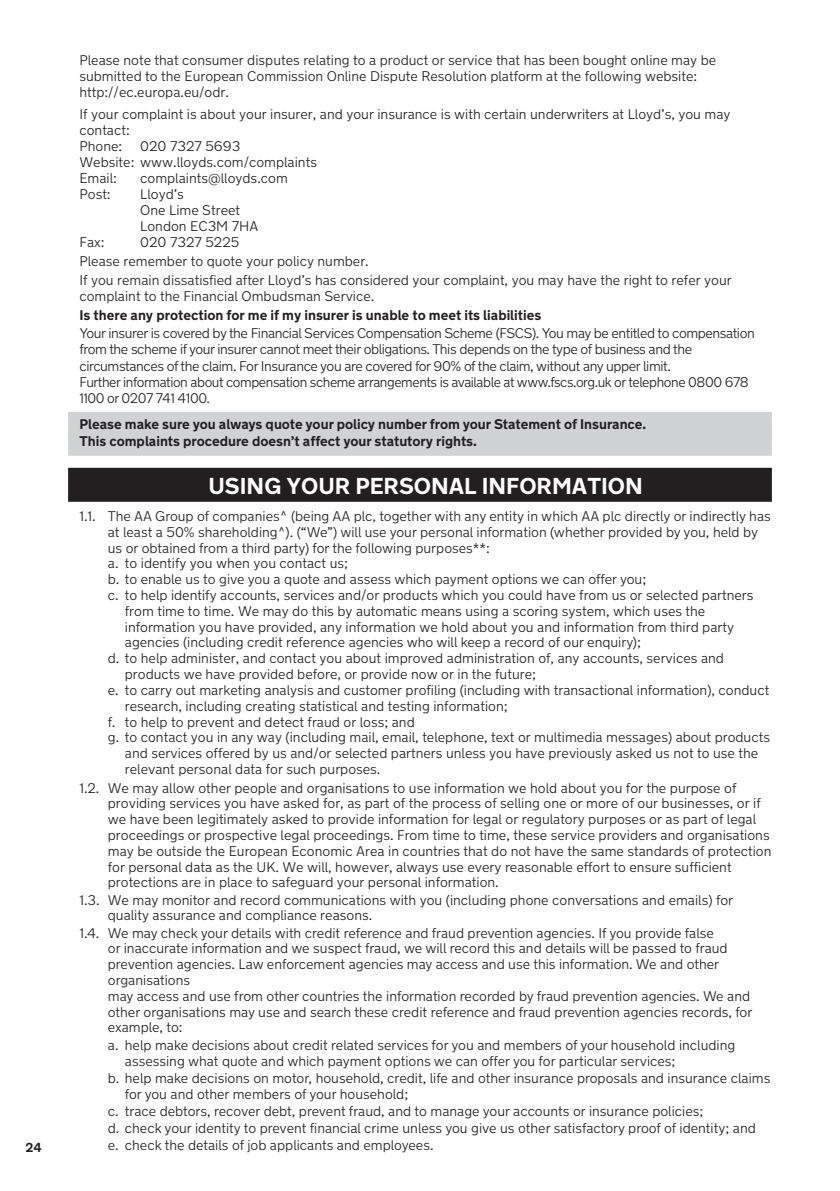
<style>
.page{position:relative;width:840px;height:1191px;background:#fff}
.page>*{position:absolute;margin:0;border:0;box-sizing:border-box;transform-origin:0 0}
._01_main_head{font:700 23px "New Transport";color:#fff}
.t1{font:300 14px/15.8px "New Transport";color:#231f20}
.t2{font:300 14px/16px "New Transport";letter-spacing:-.03em;color:#231f20}
._04_Orange_Rule_Head{font:700 14px "New Transport";color:#231f20}
.t3{font:700 13px "New Transport";color:#231f20}
</style>
<div class="page">
<div style="left:68px;top:412px;width:703px;height:28px;background:#d1d2d4"></div>
<div style="left:68px;top:428px;width:703px;height:28px;background:#d1d2d4"></div>
<div style="left:68px;top:468px;width:703px;height:34px;background:#231f20"></div>
<p class="t3" style="left:25px;top:1138px;width:18px">24</p>
<p class="t1" style="left:79px;top:52px;width:638px">Please note that consumer disputes relating to a product or service that has been bought online may be submitted to the European Commission Online Dispute Resolution platform at the following website: http://ec.europa.eu/odr.</p>
<p class="t1" style="left:79px;top:106px;width:652px">If your complaint is about your insurer, and your insurance is with certain underwriters at Lloyd’s, you may contact:</p>
<p class="t1" style="left:79px;top:138px;width:44px">Phone:</p>
<p class="t1" style="left:140px;top:138px;width:102px">020 7327 5693</p>
<p class="t1" style="left:79px;top:154px;width:239px">Website: www.lloyds.com/complaints</p>
<p class="t1" style="left:79px;top:170px;width:39px">Email:</p>
<p class="t1" style="left:140px;top:170px;width:149px">complaints@lloyds.com</p>
<p class="t1" style="left:79px;top:186px;width:33px">Post:</p>
<p class="t1" style="left:140px;top:186px;width:45px">Lloyd’s</p>
<p class="t1" style="left:140px;top:202px;width:101px">One Lime Street</p>
<p class="t1" style="left:140px;top:218px;width:120px">London EC3M 7HA</p>
<p class="t1" style="left:79px;top:234px;width:27px">Fax:</p>
<p class="t1" style="left:140px;top:234px;width:101px">020 7327 5225</p>
<p class="t1" style="left:79px;top:253px;width:291px">Please remember to quote your policy number.</p>
<p class="t1" style="left:79px;top:272px;width:653px">If you remain dissatisfied after Lloyd’s has considered your complaint, you may have the right to refer your complaint to the Financial Ombudsman Service.</p>
<p class="_04_Orange_Rule_Head" style="left:79px;top:307px;width:463px">Is there any protection for me if my insurer is unable to meet its liabilities</p>
<p class="t2" style="left:79px;top:325px;width:676px">Your insurer is covered by the Financial Services Compensation Scheme (FSCS). You may be entitled to compensation from the scheme if your insurer cannot meet their obligations. This depends on the type of business and the circumstances of the claim. For Insurance you are covered for 90% of the claim, without any upper limit.</p>
<p class="t2" style="left:79px;top:373px;width:670px">Further information about compensation scheme arrangements is available at www.fscs.org.uk or telephone 0800 678<br>1100 or 0207 741 4100.</p>
<p class="_04_Orange_Rule_Head" style="left:79px;top:415px;width:568px">Please make sure you always quote your policy number from your Statement of Insurance.</p>
<p class="_04_Orange_Rule_Head" style="left:79px;top:432px;width:399px">This complaints procedure doesn’t affect your statutory rights.</p>
<p class="_01_main_head" style="left:208px;top:471px;width:435px">USING YOUR PERSONAL INFORMATION</p>
<p class="t1" style="left:108px;top:508px;width:664px;text-indent:-28px">1.1. The AA Group of companies^ (being AA plc, together with any entity in which AA plc directly or indirectly has at least a 50% shareholding^). (“We”) will use your personal information (whether provided by you, held by us or obtained from a third party) for the following purposes**:</p>
<p class="t1" style="left:108px;top:555px;width:242px">a. to identify you when you contact us;</p>
<p class="t1" style="left:108px;top:571px;width:539px">b. to enable us to give you a quote and assess which payment options we can offer you;</p>
<p class="t1" style="left:125px;top:587px;width:630px;text-indent:-17px">c. to help identify accounts, services and/or products which you could have from us or selected partners from time to time. We may do this by automatic means using a scoring system, which uses the information you have provided, any information we hold about you and information from third party agencies (including credit reference agencies who will keep a record of our enquiry);</p>
<p class="t1" style="left:108px;top:650px;width:617px">d. to help administer, and contact you about improved administration of, any accounts, services and</p>
<p class="t1" style="left:125px;top:666px;width:412px">products we have provided before, or provide now or in the future;</p>
<p class="t1" style="left:108px;top:682px;width:662px">e. to carry out marketing analysis and customer profiling (including with transactional information), conduct</p>
<p class="t1" style="left:125px;top:698px;width:384px">research, including creating statistical and testing information;</p>
<p class="t1" style="left:108px;top:713px;width:308px">f. to help to prevent and detect fraud or loss; and</p>
<p class="t1" style="left:108px;top:729px;width:663px">g. to contact you in any way (including mail, email, telephone, text or multimedia messages) about products</p>
<p class="t1" style="left:125px;top:745px;width:634px">and services offered by us and/or selected partners unless you have previously asked us not to use the</p>
<p class="t1" style="left:125px;top:761px;width:257px">relevant personal data for such purposes.</p>
<p class="t1" style="left:108px;top:779px;width:664px;text-indent:-28px">1.2. We may allow other people and organisations to use information we hold about you for the purpose of providing services you have asked for, as part of the process of selling one or more of our businesses, or if we have been legitimately asked to provide information for legal or regulatory purposes or as part of legal proceedings or prospective legal proceedings. From time to time, these service providers and organisations may be outside the European Economic Area in countries that do not have the same standards of protection for personal data as the UK. We will, however, always use every reasonable effort to ensure sufficient protections are in place to safeguard your personal information.</p>
<p class="t1" style="left:108px;top:891px;width:626px;text-indent:-28px">1.3. We may monitor and record communications with you (including phone conversations and emails) for quality assurance and compliance reasons.</p>
<p class="t1" style="left:108px;top:924px;width:645px;text-indent:-28px">1.4. We may check your details with credit reference and fraud prevention agencies. If you provide false<br>or inaccurate information and we suspect fraud, we will record this and details will be passed to fraud prevention agencies. Law enforcement agencies may access and use this information. We and other organisations<br>may access and use from other countries the information recorded by fraud prevention agencies. We and other organisations may use and search these credit reference and fraud prevention agencies records, for example, to:</p>
<p class="t1" style="left:125px;top:1037px;width:611px;text-indent:-17px">a. help make decisions about credit related services for you and members of your household including assessing what quote and which payment options we can offer you for particular services;</p>
<p class="t1" style="left:125px;top:1070px;width:646px;text-indent:-17px">b. help make decisions on motor, household, credit, life and other insurance proposals and insurance claims for you and other members of your household;</p>
<p class="t1" style="left:108px;top:1103px;width:596px">c. trace debtors, recover debt, prevent fraud, and to manage your accounts or insurance policies;</p>
<p class="t1" style="left:108px;top:1120px;width:649px">d. check your identity to prevent financial crime unless you give us other satisfactory proof of identity; and</p>
<p class="t1" style="left:108px;top:1137px;width:327px">e. check the details of job applicants and employees.</p>
</div>
